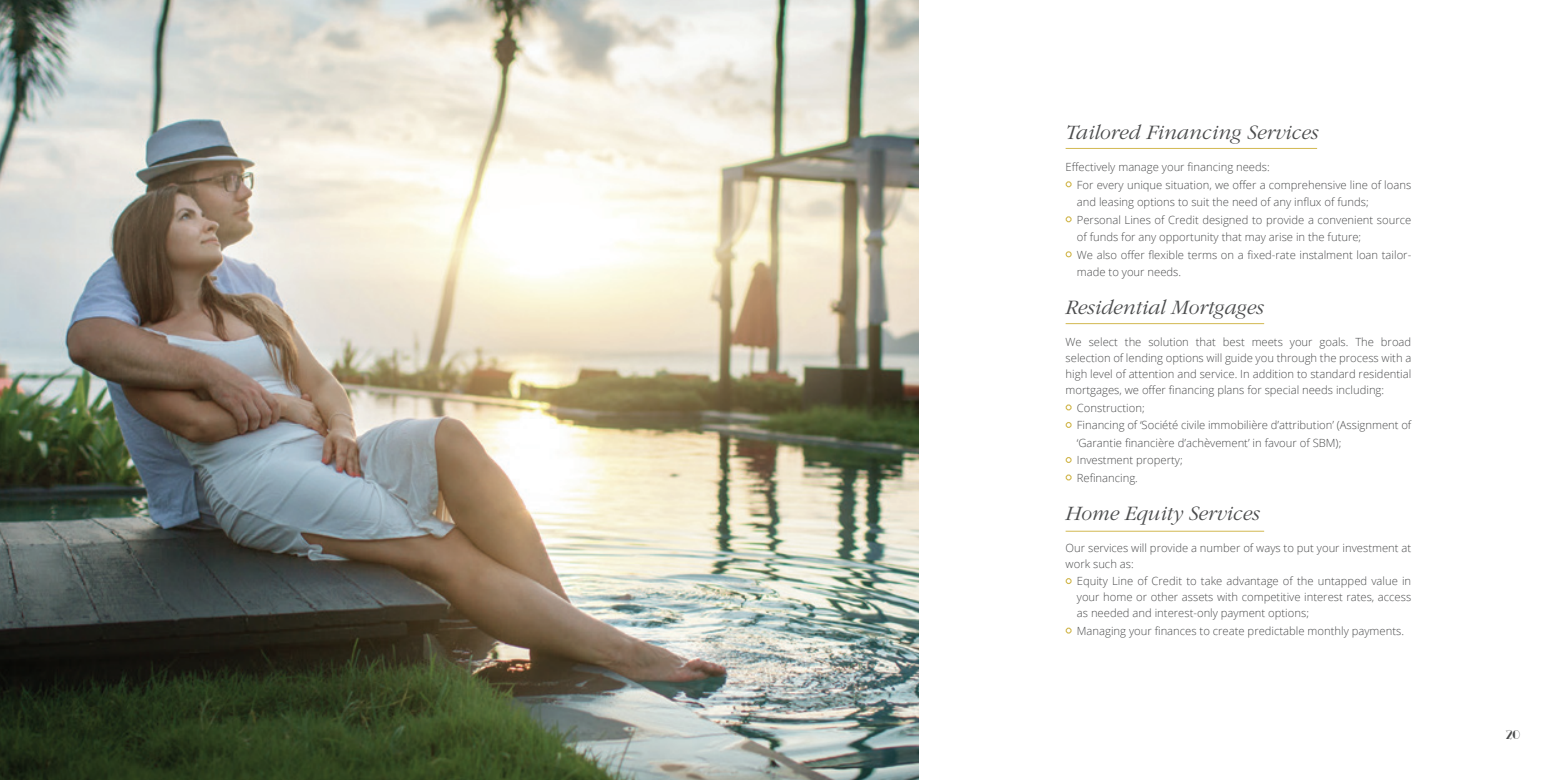
<style>
.page{position:relative;width:1560px;height:780px;background:#fff}
.page>*{position:absolute;margin:0;border:0;box-sizing:border-box;transform-origin:0 0}
.t1{font:italic 300 21.25px "ITC Garamond Std";color:#4b4c4d}
.t2{font:12.5px "Odalisque";color:#4b4c4d}
.t3{font:300 11.25px/17.5px "Open Sans";color:#4b4c4d}
</style>
<div class="page">
<img style="left:0;top:0;width:918px;height:780px">
<svg style="left:1065px;top:181px;width:6px;height:6px"></svg>
<svg style="left:1065px;top:216px;width:6px;height:6px"></svg>
<svg style="left:1065px;top:251px;width:6px;height:6px"></svg>
<svg style="left:1065px;top:404px;width:6px;height:6px"></svg>
<svg style="left:1065px;top:422px;width:6px;height:6px"></svg>
<svg style="left:1065px;top:457px;width:6px;height:6px"></svg>
<svg style="left:1065px;top:474px;width:6px;height:6px"></svg>
<svg style="left:1065px;top:578px;width:6px;height:6px"></svg>
<svg style="left:1065px;top:627px;width:6px;height:6px"></svg>
<hr style="left:1065px;top:323px;width:198px;height:1px;background:#d2b850">
<hr style="left:1065px;top:148px;width:251px;height:1px;background:#d2b850">
<hr style="left:1065px;top:530px;width:198px;height:1px;background:#d2b850">
<h1 class="t1" style="left:1065px;top:121px;width:254px">Tailored Financing Services</h1>
<p class="t3" style="left:1076px;top:158px;width:336px;text-indent:-11px">Effectively manage your financing needs:<br>For every unique situation, we offer a comprehensive line of loans and leasing options to suit the need of any influx of funds; Personal Lines of Credit designed to provide a convenient source of funds for any opportunity that may arise in the future;<br>We also offer flexible terms on a fixed-rate instalment loan tailor&shy;made to your needs.</p>
<h1 class="t1" style="left:1065px;top:296px;width:199px">Residential Mortgages</h1>
<p class="t3" style="left:1065px;top:334px;width:347px;line-height:16px;text-align:justify">We select the solution that best meets your goals. The broad selection of lending options will guide you through the process with a high level of attention and service. In addition to standard residential mortgages, we offer financing plans for special needs including:</p>
<p class="t3" style="left:1076px;top:398px;width:336px">Construction;<br>Financing of ‘Société civile immobilière d’attribution’ (Assignment of ‘Garantie financière d’achèvement’ in favour of SBM);<br>Investment property;<br>Refinancing.</p>
<h1 class="t1" style="left:1065px;top:501px;width:195px">Home Equity Services</h1>
<p class="t3" style="left:1065px;top:539px;width:347px;line-height:16px">Our services will provide a number of ways to put your investment at work such as:</p>
<p class="t3" style="left:1076px;top:573px;width:336px;line-height:16px;text-align:justify">Equity Line of Credit to take advantage of the untapped value in your home or other assets with competitive interest rates, access as needed and interest-only payment options;</p>
<p class="t3" style="left:1076px;top:621px;width:329px">Managing your finances to create predictable monthly payments.</p>
<p class="t2" style="left:1505px;top:727px;width:16px">20</p>
</div>
